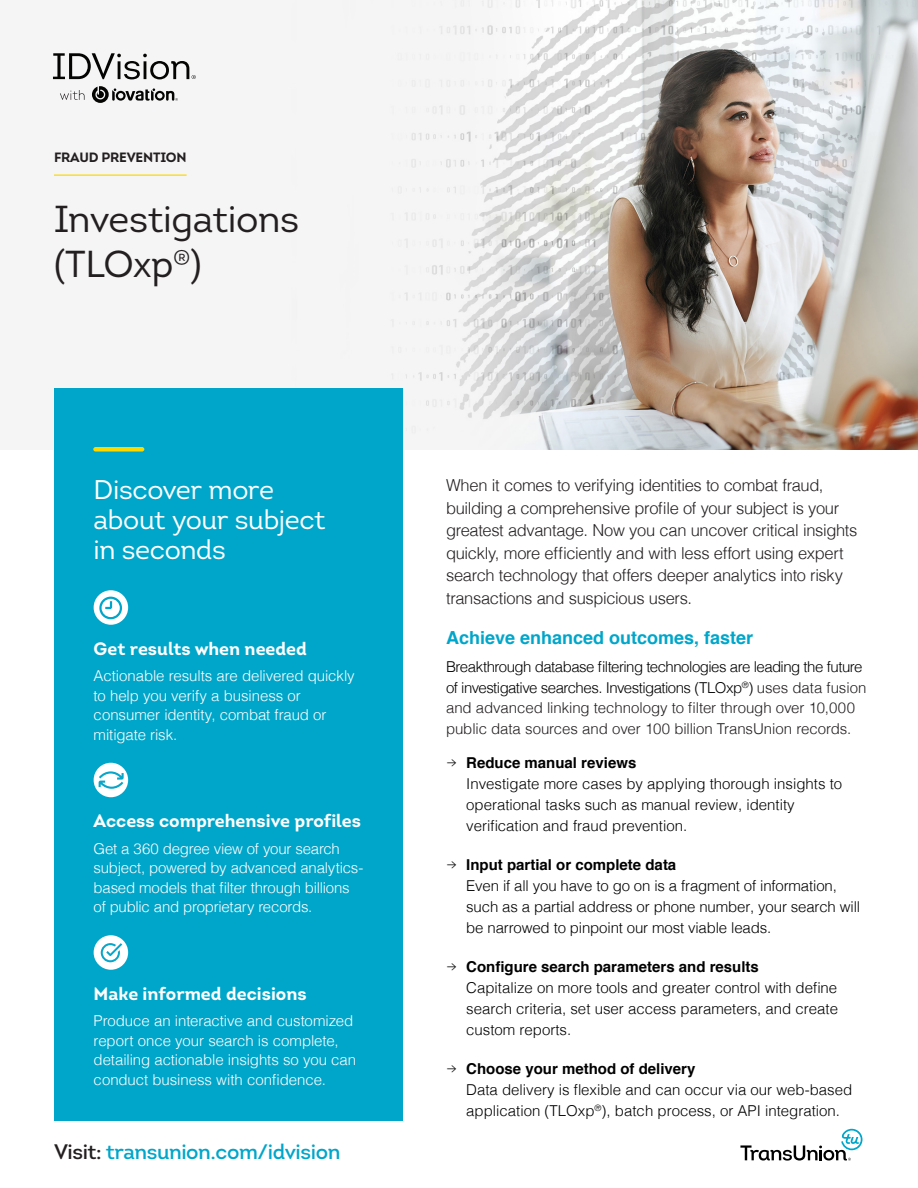
<style>
.page{position:relative;width:918px;height:1188px;background:#fff}
.page>*{position:absolute;margin:0;border:0;box-sizing:border-box;transform-origin:0 0}
.TU____Title____Main{font:37.5px/45px "Intro";letter-spacing:-.01em;color:#231f20}
.TU____Intro_Sidebar{font:27px/30px "Intro";letter-spacing:-.015em;color:#fff}
.t1{font:600 21px "Intro";letter-spacing:-.02em;color:#00a6ca}
.TU____Intro_Sidebar-2{font:700 18px "Intro";color:#fff}
.TU____Body____Headin{font:700 18px "Helvetica";color:#00a6ca}
.TU____Body____Intro{font:300 16.5px/22.5px "Helvetica";letter-spacing:-.02em;color:#231f20}
.TU____Body____Text{font:300 15px/21px "Helvetica";color:#000}
.TU____Intro_Sidebar-3{font:300 15px/19.5px "Helvetica";letter-spacing:-.01em;color:#fff}
.TU____Body____Text-2{font:300 15px/21px "Helvetica";letter-spacing:-.035em;color:#000}
.TU____Body____Text-3{font:300 15px/21px "Helvetica";letter-spacing:-.005em;color:#231f20}
.TU____Title____Sub_H{font:700 13.5px "Intro";letter-spacing:-.015em;color:#231f20}
.s1{color:#231f20}
.s2{font-family:"Intro"}
.s3{font-weight:700}
</style>
<div class="page">
<svg style="left:740px;top:1129px;width:122px;height:32px"></svg>
<img style="left:52px;top:0;width:866px;height:449px">
<div style="left:54px;top:388px;width:349px;height:732px;background:#00a6ca"></div>
<div style="left:94px;top:590px;width:34px;height:35px;background:#fff;border-radius:50%"></div>
<svg style="left:99px;top:597px;width:23px;height:22px"></svg>
<div style="left:94px;top:763px;width:34px;height:34px;background:#fff;border-radius:50%"></div>
<svg style="left:99px;top:771px;width:25px;height:18px"></svg>
<div style="left:94px;top:935px;width:34px;height:35px;background:#fff;border-radius:50%"></div>
<svg style="left:101px;top:943px;width:21px;height:19px"></svg>
<div style="left:93px;top:447px;width:51px;height:5px;background:#fcd800;border-radius:2px"></div>
<hr style="left:54px;top:175px;width:133px;height:1px;background:#fcd800">
<svg style="left:60px;top:90px;width:25px;height:10px"></svg>
<svg style="left:53px;top:53px;width:143px;height:27px"></svg>
<svg style="left:92px;top:86px;width:86px;height:17px"></svg>
<p class="TU____Title____Sub_H" style="left:54px;top:149px;width:134px">FRAUD PREVENTION</p>
<p class="TU____Title____Main" style="left:54px;top:196px;width:247px">Investigations (TLOxp<sup>®</sup>)</p>
<p class="TU____Intro_Sidebar" style="left:94px;top:474px;width:233px">Discover more about your subject in seconds</p>
<p class="TU____Intro_Sidebar-2" style="left:94px;top:637px;width:215px">Get results when needed</p>
<p class="TU____Intro_Sidebar-3" style="left:94px;top:665px;width:263px">Actionable results are delivered quickly to help you verify a business or consumer identity, combat fraud or mitigate risk.</p>
<p class="TU____Intro_Sidebar-2" style="left:94px;top:809px;width:269px">Access comprehensive profiles</p>
<p class="TU____Intro_Sidebar-3" style="left:94px;top:837px;width:271px">Get a 360 degree view of your search subject, powered by advanced analytics&shy;based models that filter through billions of public and proprietary records.</p>
<p class="TU____Intro_Sidebar-2" style="left:94px;top:982px;width:215px">Make informed decisions</p>
<p class="TU____Intro_Sidebar-3" style="left:94px;top:1010px;width:264px">Produce an interactive and customized report once your search is complete, detailing actionable insights so you can conduct business with confidence.</p>
<p class="t1" style="left:54px;top:1139px;width:288px"><span class="s1">Visit:</span> transunion.com/idvision</p>
<p class="TU____Body____Intro" style="left:446px;top:473px;width:413px">When it comes to verifying identities to combat fraud, building a comprehensive profile of your subject is your greatest advantage. Now you can uncover critical insights quickly, more efficiently and with less effort using expert search technology that offers deeper analytics into risky transactions and suspicious users.</p>
<p class="TU____Body____Headin" style="left:446px;top:624px;width:309px">Achieve enhanced outcomes, faster</p>
<p class="TU____Body____Text-2" style="left:446px;top:655px;width:422px">Breakthrough database filtering technologies are leading the future of investigative searches. Investigations (TLOxp<sup>®</sup>) <span class="s1">uses data fusion</span></p>
<p class="TU____Body____Text-3" style="left:446px;top:696px;width:411px">and advanced linking technology to filter through over 10,000 public data sources and over 100 billion TransUnion records.</p>
<p class="TU____Body____Text" style="left:466px;top:751px;width:377px;text-indent:-20px"><span class="s2">→</span> <span class="s3">Reduce manual reviews<br></span>Investigate more cases by applying thorough insights to operational tasks such as manual review, identity verification and fraud prevention.</p>
<p class="TU____Body____Text" style="left:466px;top:853px;width:395px;text-indent:-20px"><span class="s2">→</span> <span class="s3">Input partial or complete data<br></span>Even if all you have to go on is a fragment of information, such as a partial address or phone number, your search will be narrowed to pinpoint our most viable leads.</p>
<p class="TU____Body____Text" style="left:466px;top:955px;width:373px;text-indent:-20px"><span class="s2">→</span> <span class="s3">Configure search parameters and results<br></span>Capitalize on more tools and greater control with define search criteria, set user access parameters, and create custom reports.</p>
<p class="TU____Body____Text" style="left:466px;top:1057px;width:387px;text-indent:-20px"><span class="s2">→</span> <span class="s3">Choose your method of delivery<br></span>Data delivery is flexible and can occur via our web-based application (TLOxp<sup>®</sup>), batch process, or API integration.</p>
</div>
